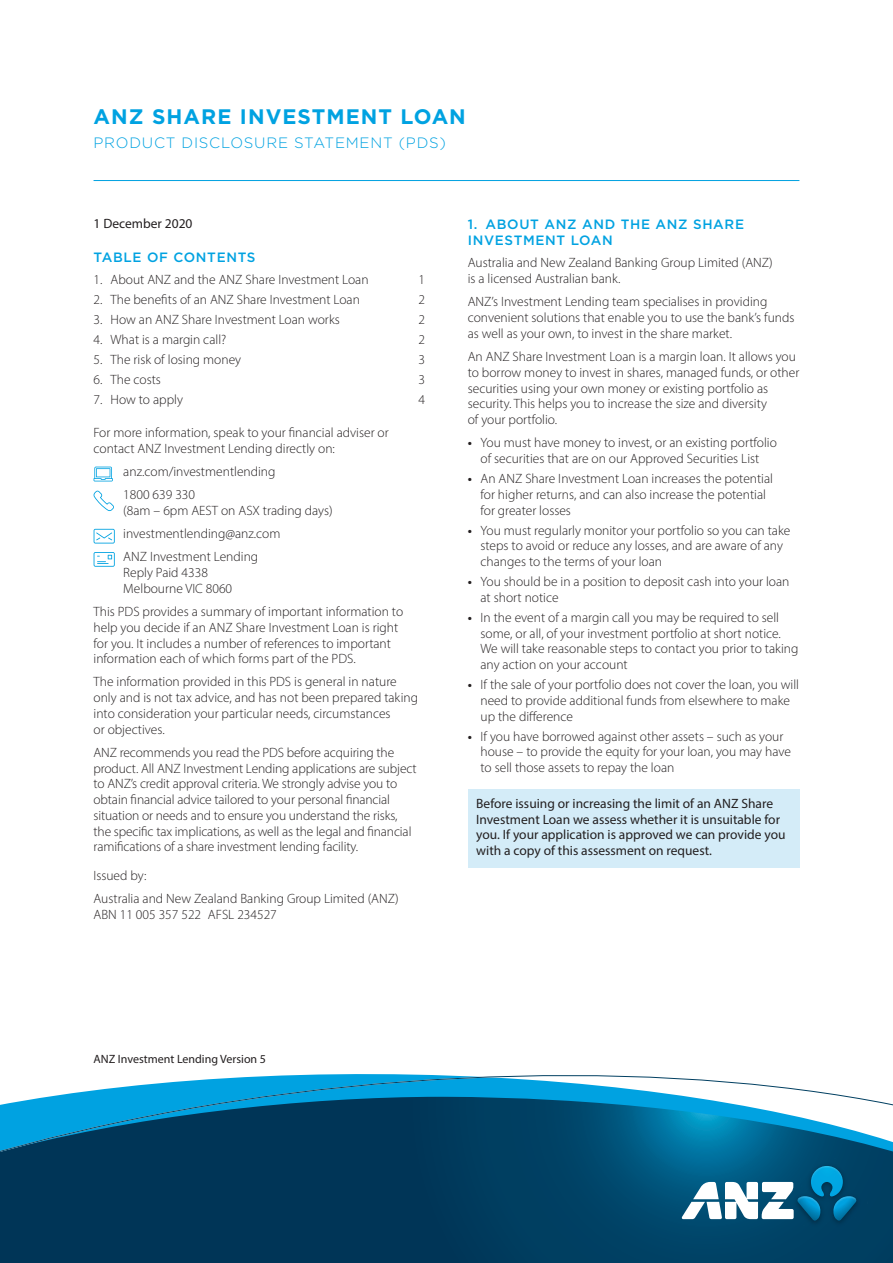
<style>
.page{position:relative;width:893px;height:1263px;background:#fff}
.page>*{position:absolute;margin:0;border:0;box-sizing:border-box;transform-origin:0 0}
.t1{font:700 21px "Gotham";letter-spacing:.05em;color:#00a2e1}
.t2{font:300 15px "Gotham";letter-spacing:.05em;color:#00a2e1}
.t3{font:300 13.5px/15.8px "Myriad Pro";color:#231f20}
.t4{font:13.5px/15.8px "Myriad Pro";color:#231f20}
.t5{font:500 13.5px/16.5px "Gotham";letter-spacing:.05em;color:#00a2e1}
.t6{font:12px "Myriad Pro";color:#231f20}
.s1{font-weight:600}
</style>
<div class="page">
<svg style="left:94px;top:467px;width:19px;height:14px"></svg>
<svg style="left:94px;top:491px;width:20px;height:20px"></svg>
<svg style="left:94px;top:529px;width:21px;height:14px"></svg>
<svg style="left:94px;top:552px;width:21px;height:15px"></svg>
<div style="left:468px;top:789px;width:331px;height:79px;background:#d4ecf8"></div>
<hr style="left:94px;top:180px;width:705px;height:1px;background:#00a2e1">
<svg style="left:0;top:1172px;width:893px;height:91px;background:#003a5c"></svg>
<svg style="left:0;top:1074px;width:893px;height:98px"></svg>
<img style="left:786px;top:1157px;width:81px;height:77px">
<svg style="left:682px;top:1166px;width:115px;height:55px"></svg>
<img style="left:797px;top:1166px;width:60px;height:55px">
<h1 class="t1" style="left:94px;top:104px;width:374px">ANZ SHARE INVESTMENT LOAN</h1>
<p class="t2" style="left:94px;top:134px;width:354px">PRODUCT DISCLOSURE STATEMENT (PDS)</p>
<p class="t4" style="left:94px;top:215px;width:101px">1 December 2020</p>
<p class="t5" style="left:94px;top:249px;width:164px">TABLE OF CONTENTS</p>
<p class="t3" style="left:94px;top:272px;width:277px">1. About ANZ and the ANZ Share Investment Loan</p>
<p class="t3" style="left:419px;top:272px;width:8px">1</p>
<p class="t3" style="left:94px;top:292px;width:268px">2. The benefits of an ANZ Share Investment Loan</p>
<p class="t3" style="left:419px;top:292px;width:8px">2</p>
<p class="t3" style="left:94px;top:312px;width:248px">3. How an ANZ Share Investment Loan works</p>
<p class="t3" style="left:419px;top:312px;width:8px">2</p>
<p class="t3" style="left:94px;top:332px;width:134px">4. What is a margin call?</p>
<p class="t3" style="left:419px;top:332px;width:8px">2</p>
<p class="t3" style="left:94px;top:352px;width:149px">5. The risk of losing money</p>
<p class="t3" style="left:419px;top:352px;width:8px">3</p>
<p class="t3" style="left:94px;top:372px;width:69px">6. The costs</p>
<p class="t3" style="left:419px;top:372px;width:8px">3</p>
<p class="t3" style="left:94px;top:392px;width:91px">7. How to apply</p>
<p class="t3" style="left:419px;top:392px;width:8px">4</p>
<p class="t3" style="left:94px;top:424px;width:297px">For more information, speak to your financial adviser or contact ANZ Investment Lending directly on:</p>
<p class="t3" style="left:123px;top:460px;width:154px;line-height:23.2px">anz.com/investmentlending<br>1800 639 330</p>
<p class="t3" style="left:123px;top:499px;width:211px;line-height:23.2px">(8am – 6pm AEST on ASX trading days) investmentlending@anz.com<br>ANZ Investment Lending</p>
<p class="t3" style="left:123px;top:564px;width:110px">Reply Paid 4338<br>Melbourne VIC 8060</p>
<p class="t3" style="left:94px;top:603px;width:311px">This PDS provides a summary of important information to help you decide if an ANZ Share Investment Loan is right for you. It includes a number of references to important information each of which forms part of the PDS.</p>
<p class="t3" style="left:94px;top:674px;width:326px">The information provided in this PDS is general in nature only and is not tax advice, and has not been prepared taking into consideration your particular needs, circumstances<br>or objectives.</p>
<p class="t3" style="left:94px;top:744px;width:325px">ANZ recommends you read the PDS before acquiring the product. All ANZ Investment Lending applications are subject to ANZ’s credit approval criteria. We strongly advise you to obtain financial advice tailored to your personal financial situation or needs and to ensure you understand the risks, the specific tax implications, as well as the legal and financial ramifications of a share investment lending facility.</p>
<p class="t3" style="left:94px;top:864px;width:307px;line-height:23.2px">Issued by:<br>Australia and New Zealand Banking Group Limited (ANZ)</p>
<p class="t3" style="left:94px;top:906px;width:185px">ABN 11 005 357 522 AFSL 234527</p>
<p class="t5" style="left:468px;top:215px;width:278px">1. ABOUT ANZ AND THE ANZ SHARE<br>INVESTMENT LOAN</p>
<p class="t3" style="left:468px;top:255px;width:307px">Australia and New Zealand Banking Group Limited (ANZ) is a licensed Australian bank.</p>
<p class="t3" style="left:468px;top:294px;width:328px">ANZ’s Investment Lending team specialises in providing convenient solutions that enable you to use the bank’s funds as well as your own, to invest in the share market.</p>
<p class="t3" style="left:468px;top:348px;width:333px">An ANZ Share Investment Loan is a margin loan. It allows you to borrow money to invest in shares, managed funds, or other securities using your own money or existing portfolio as security. This helps you to increase the size and diversity<br>of your portfolio.</p>
<p class="t3" style="left:468px;top:435px;width:311px;text-align:center"><span class="s1">•</span> You must have money to invest, or an existing portfolio of securities that are on our Approved Securities List</p>
<p class="t3" style="left:480px;top:470px;width:294px;text-indent:-13px"><span class="s1">•</span> An ANZ Share Investment Loan increases the potential for higher returns, and can also increase the potential for greater losses</p>
<p class="t3" style="left:480px;top:522px;width:311px;text-indent:-13px"><span class="s1">•</span> You must regularly monitor your portfolio so you can take steps to avoid or reduce any losses, and are aware of any changes to the terms of your loan</p>
<p class="t3" style="left:480px;top:573px;width:310px;text-indent:-13px"><span class="s1">•</span> You should be in a position to deposit cash into your loan at short notice</p>
<p class="t3" style="left:480px;top:609px;width:319px;text-indent:-13px"><span class="s1">•</span> In the event of a margin call you may be required to sell some, or all, of your investment portfolio at short notice.<br>We will take reasonable steps to contact you prior to taking any action on your account</p>
<p class="t3" style="left:480px;top:677px;width:320px;text-indent:-13px"><span class="s1">•</span> If the sale of your portfolio does not cover the loan, you will need to provide additional funds from elsewhere to make up the difference</p>
<p class="t3" style="left:480px;top:728px;width:312px;text-indent:-13px"><span class="s1">•</span> If you have borrowed against other assets – such as your house – to provide the equity for your loan, you may have to sell those assets to repay the loan</p>
<p class="t4" style="left:476px;top:795px;width:311px">Before issuing or increasing the limit of an ANZ Share Investment Loan we assess whether it is unsuitable for you. If your application is approved we can provide you with a copy of this assessment on request.</p>
<p class="t6" style="left:94px;top:1052px;width:174px">ANZ Investment Lending Version 5</p>
</div>
